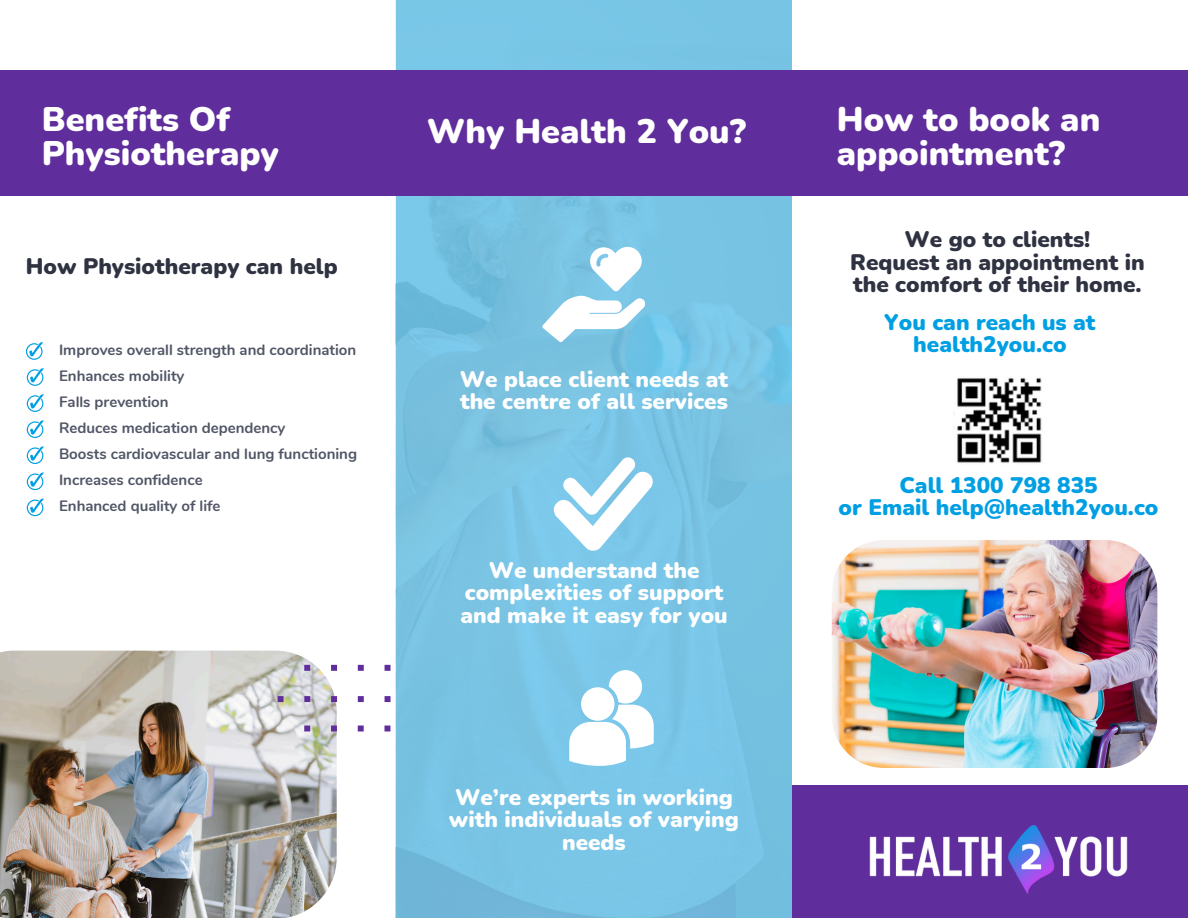
<style>
.page{position:relative;width:1188px;height:918px;background:#fff}
.page>*{position:absolute;margin:0;border:0;box-sizing:border-box;transform-origin:0 0}
.t1{font:900 34.2px/33.8px "Nunito";color:#fff}
.t2{font:900 22.5px/22.5px "Nunito";color:#fff;text-align:center}
.t3{font:900 22.5px/22.5px "Nunito";color:#2f3241;text-align:center}
.t4{font:900 22.5px/22.5px "Nunito";color:#009fe3;text-align:center}
.t5{font:700 15px "Nunito";color:#515666}
</style>
<div class="page">
<div style="left:396px;top:0;width:396px;height:918px;background:#79c4e4"></div>
<div style="left:0;top:71px;width:1188px;height:125px;background:#602e9c"></div>
<img style="left:0;top:651px;width:337px;height:267px">
<div style="left:792px;top:785px;width:396px;height:133px;background:#602e9c"></div>
<svg style="left:278px;top:641px;width:118px;height:90px"></svg>
<img style="left:869px;top:825px;width:259px;height:69px">
<img style="left:832px;top:540px;width:325px;height:228px;border-radius:52px">
<svg style="left:542px;top:247px;width:103px;height:95px"></svg>
<svg style="left:553px;top:457px;width:100px;height:93px"></svg>
<svg style="left:569px;top:670px;width:85px;height:96px"></svg>
<img style="left:953px;top:378px;width:89px;height:85px">
<svg style="left:26px;top:342px;width:17px;height:18px"></svg>
<svg style="left:27px;top:368px;width:17px;height:18px"></svg>
<svg style="left:27px;top:394px;width:17px;height:18px"></svg>
<svg style="left:27px;top:420px;width:17px;height:18px"></svg>
<svg style="left:27px;top:446px;width:17px;height:18px"></svg>
<svg style="left:27px;top:499px;width:17px;height:17px"></svg>
<svg style="left:27px;top:473px;width:17px;height:17px"></svg>
<h1 class="t1" style="left:42px;top:103px;width:190px">Benefits Of</h1>
<h1 class="t1" style="left:42px;top:137px;width:239px">Physiotherapy</h1>
<h2 class="t3" style="left:26px;top:256px;width:313px">How Physiotherapy can help</h2>
<p class="t5" style="left:59px;top:340px;width:299px">Improves overall strength and coordination</p>
<p class="t5" style="left:59px;top:366px;width:127px">Enhances mobility</p>
<p class="t5" style="left:59px;top:392px;width:111px">Falls prevention</p>
<p class="t5" style="left:59px;top:418px;width:228px">Reduces medication dependency</p>
<p class="t5" style="left:59px;top:444px;width:300px">Boosts cardiovascular and lung functioning</p>
<p class="t5" style="left:59px;top:470px;width:145px">Increases confidence</p>
<h2 class="t1" style="left:427px;top:114px;width:321px">Why Health 2 You?</h2>
<p class="t2" style="left:460px;top:368px;width:270px;text-align:left">We place client needs at the centre of all services</p>
<h1 class="t1" style="left:837px;top:103px;width:265px">How to book an appointment?</h1>
<h2 class="t3" style="left:850px;top:229px;width:296px">We go to clients!<br>Request an appointment in the comfort of their home.</h2>
<h1 class="t4" style="left:884px;top:311px;width:213px">You can reach us at health2you.co</h1>
<h2 class="t4" style="left:899px;top:474px;width:200px">Call 1300 798 835</h2>
<p class="t5" style="left:59px;top:496px;width:163px">Enhanced quality of life</p>
<h2 class="t4" style="left:839px;top:497px;width:321px">or Email help@health2you.co</h2>
<p class="t2" style="left:461px;top:559px;width:269px">We understand the complexities of support and make it easy for you</p>
<h2 class="t2" style="left:449px;top:786px;width:291px">We’re experts in working with individuals of varying needs</h2>
</div>
